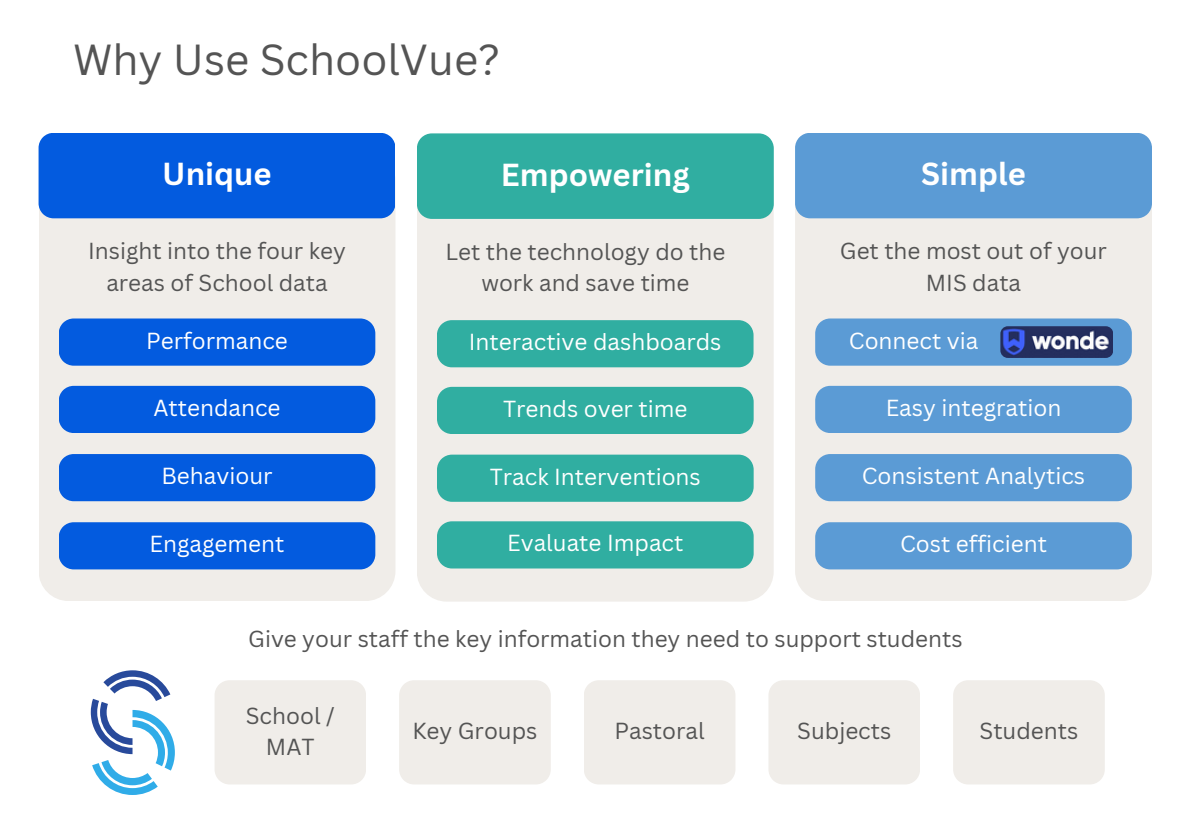
<style>
.page{position:relative;width:1191px;height:839px;background:#fff}
.page>*{position:absolute;margin:0;border:0;box-sizing:border-box;transform-origin:0 0}
.t1{font:42.2px "Canva Sans";color:#545454}
.t2{font:700 31px "Canva Sans";color:#fff}
.t3{font:22.6px/31.6px "Canva Sans";color:#545454;text-align:center}
.t4{font:22.6px "Canva Sans";color:#fff}
</style>
<div class="page">
<div style="left:39px;top:150px;width:356px;height:451px;background:#f0ede9;border-radius:30px"></div>
<div style="left:39px;top:133px;width:356px;height:85px;background:#035bdf"></div>
<div style="left:59px;top:318px;width:316px;height:47px;background:#035bdf"></div>
<div style="left:59px;top:386px;width:316px;height:47px;background:#035bdf"></div>
<div style="left:59px;top:454px;width:316px;height:47px;background:#035bdf"></div>
<div style="left:59px;top:522px;width:316px;height:47px;background:#035bdf"></div>
<div style="left:417px;top:151px;width:357px;height:450px;background:#f0ede9;border-radius:30px"></div>
<div style="left:417px;top:133px;width:357px;height:86px;background:#30aea1"></div>
<div style="left:437px;top:320px;width:317px;height:47px;background:#30aea1"></div>
<div style="left:437px;top:387px;width:317px;height:47px;background:#30aea1"></div>
<div style="left:437px;top:454px;width:317px;height:48px;background:#30aea1"></div>
<div style="left:437px;top:521px;width:317px;height:47px;background:#30aea1"></div>
<div style="left:795px;top:150px;width:357px;height:451px;background:#f0ede9;border-radius:30px"></div>
<div style="left:795px;top:133px;width:357px;height:85px;background:#5b9bd5"></div>
<div style="left:815px;top:318px;width:317px;height:47px;background:#5b9bd5"></div>
<div style="left:815px;top:386px;width:317px;height:47px;background:#5b9bd5"></div>
<div style="left:815px;top:454px;width:317px;height:47px;background:#5b9bd5"></div>
<div style="left:815px;top:522px;width:317px;height:47px;background:#5b9bd5"></div>
<div style="left:215px;top:680px;width:151px;height:104px;background:#f0ede9"></div>
<div style="left:399px;top:680px;width:152px;height:104px;background:#f0ede9"></div>
<div style="left:584px;top:680px;width:151px;height:104px;background:#f0ede9"></div>
<div style="left:768px;top:680px;width:152px;height:104px;background:#f0ede9"></div>
<div style="left:953px;top:680px;width:152px;height:104px;background:#f0ede9"></div>
<img style="left:1000px;top:326px;width:113px;height:32px;border-radius:8px">
<svg style="left:91px;top:670px;width:84px;height:125px"></svg>
<p class="t1" style="left:73px;top:30px;width:429px">Why Use SchoolVue?</p>
<h1 class="t2" style="left:162px;top:152px;width:111px">Unique</h1>
<p class="t2" style="left:501px;top:153px;width:190px">Empowering</p>
<p class="t2" style="left:921px;top:152px;width:106px">Simple</p>
<p class="t3" style="left:88px;top:234px;width:259px">Insight into the four key areas of School data</p>
<p class="t3" style="left:445px;top:235px;width:281px">Let the technology do the work and save time</p>
<p class="t3" style="left:840px;top:234px;width:269px">Get the most out of your<br>MIS data</p>
<h2 class="t4" style="left:146px;top:324px;width:143px">Performance</h2>
<p class="t4" style="left:469px;top:326px;width:254px">Interactive dashboards</p>
<p class="t4" style="left:849px;top:324px;width:131px">Connect via</p>
<p class="t4" style="left:153px;top:391px;width:129px">Attendance</p>
<h2 class="t4" style="left:503px;top:392px;width:186px">Trends over time</h2>
<p class="t4" style="left:886px;top:391px;width:177px">Easy integration</p>
<p class="t4" style="left:161px;top:460px;width:113px">Behaviour</p>
<p class="t4" style="left:490px;top:460px;width:213px">Track Interventions</p>
<h2 class="t4" style="left:862px;top:460px;width:225px">Consistent Analytics</h2>
<p class="t4" style="left:150px;top:528px;width:136px">Engagement</p>
<p class="t4" style="left:507px;top:527px;width:178px">Evaluate Impact</p>
<p class="t4" style="left:900px;top:528px;width:148px">Cost efficient</p>
<p class="t3" style="left:248px;top:622px;width:716px">Give your staff the key information they need to support students</p>
<p class="t3" style="left:246px;top:699px;width:91px">School /<br>MAT</p>
<p class="t3" style="left:412px;top:714px;width:127px">Key Groups</p>
<p class="t3" style="left:614px;top:714px;width:92px">Pastoral</p>
<p class="t3" style="left:797px;top:714px;width:96px">Subjects</p>
<p class="t3" style="left:980px;top:714px;width:100px">Students</p>
</div>
